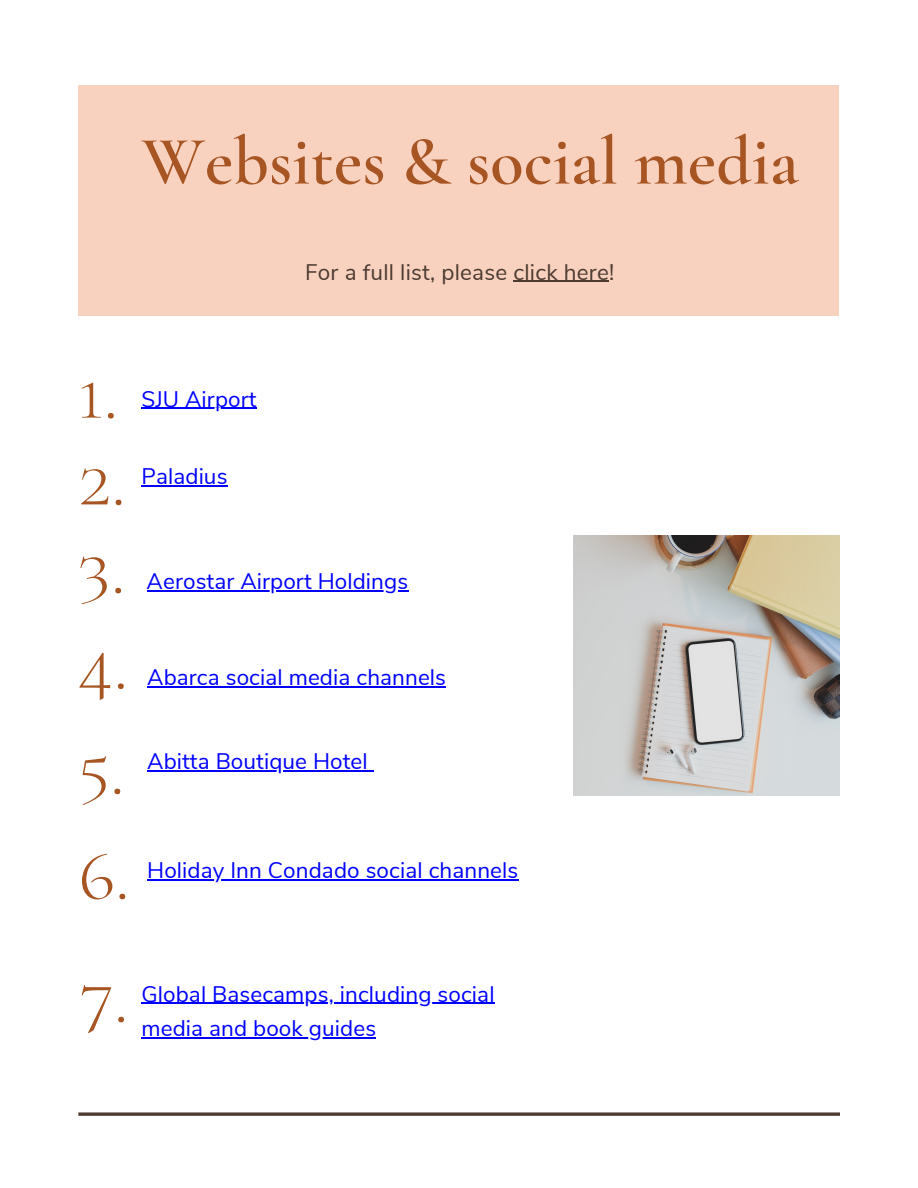
<style>
.page{position:relative;width:918px;height:1188px;background:#fff}
.page>*{position:absolute;margin:0;border:0;box-sizing:border-box;transform-origin:0 0}
.t1{font:300 73.5px/87.4px "Cormorant SC";color:#a65523;text-align:justify}
.t2{font:600 69px "Cormorant Garamond";color:#a65523}
.t3{font:22.5px/34.8px "Nunito Sans";letter-spacing:.005em;color:#00f}
.t4{font:22.5px "Nunito Sans";letter-spacing:.01em;color:#4b3b31}
</style>
<div class="page">
<img style="left:574px;top:536px;width:265px;height:260px">
<svg style="left:78px;top:1112px;width:762px;height:4px;background:#665950"></svg>
<div style="left:78px;top:85px;width:761px;height:231px;background:#f9d1bf"></div>
<hr style="left:141px;top:408px;width:116px;height:1px;background:#00f">
<hr style="left:141px;top:486px;width:87px;height:1px;background:#00f">
<hr style="left:147px;top:590px;width:261px;height:1px;background:#00f">
<hr style="left:514px;top:281px;width:95px;height:1px;background:#4b3b31">
<hr style="left:147px;top:686px;width:299px;height:1px;background:#00f">
<hr style="left:147px;top:880px;width:371px;height:1px;background:#00f">
<hr style="left:141px;top:1003px;width:354px;height:1px;background:#00f">
<hr style="left:141px;top:1038px;width:235px;height:1px;background:#00f">
<hr style="left:147px;top:770px;width:221px;height:1px;background:#00f">
<h2 class="t2" style="left:141px;top:120px;width:659px">Websites &amp; social media</h2>
<p class="t4" style="left:305px;top:257px;width:311px">For a full list, please click here!</p>
<h1 class="t1" style="left:78px;top:351px;width:49px">1.<br>2.<br>3.</h1>
<p class="t3" style="left:141px;top:382px;width:117px">SJU Airport</p>
<p class="t3" style="left:141px;top:460px;width:88px">Paladius</p>
<p class="t3" style="left:147px;top:564px;width:263px">Aerostar Airport Holdings</p>
<h1 class="t1" style="left:78px;top:612px;width:53px;line-height:105.1px">4.<br>5.<br>6.</h1>
<p class="t3" style="left:147px;top:660px;width:300px">Abarca social media channels</p>
<p class="t3" style="left:147px;top:744px;width:222px">Abitta Boutique Hotel</p>
<p class="t3" style="left:147px;top:854px;width:373px">Holiday Inn Condado social channels</p>
<h1 class="t1" style="left:79px;top:954px;width:51px">7.</h1>
<p class="t3" style="left:141px;top:977px;width:355px">Global Basecamps, including social media and book guides</p>
</div>
